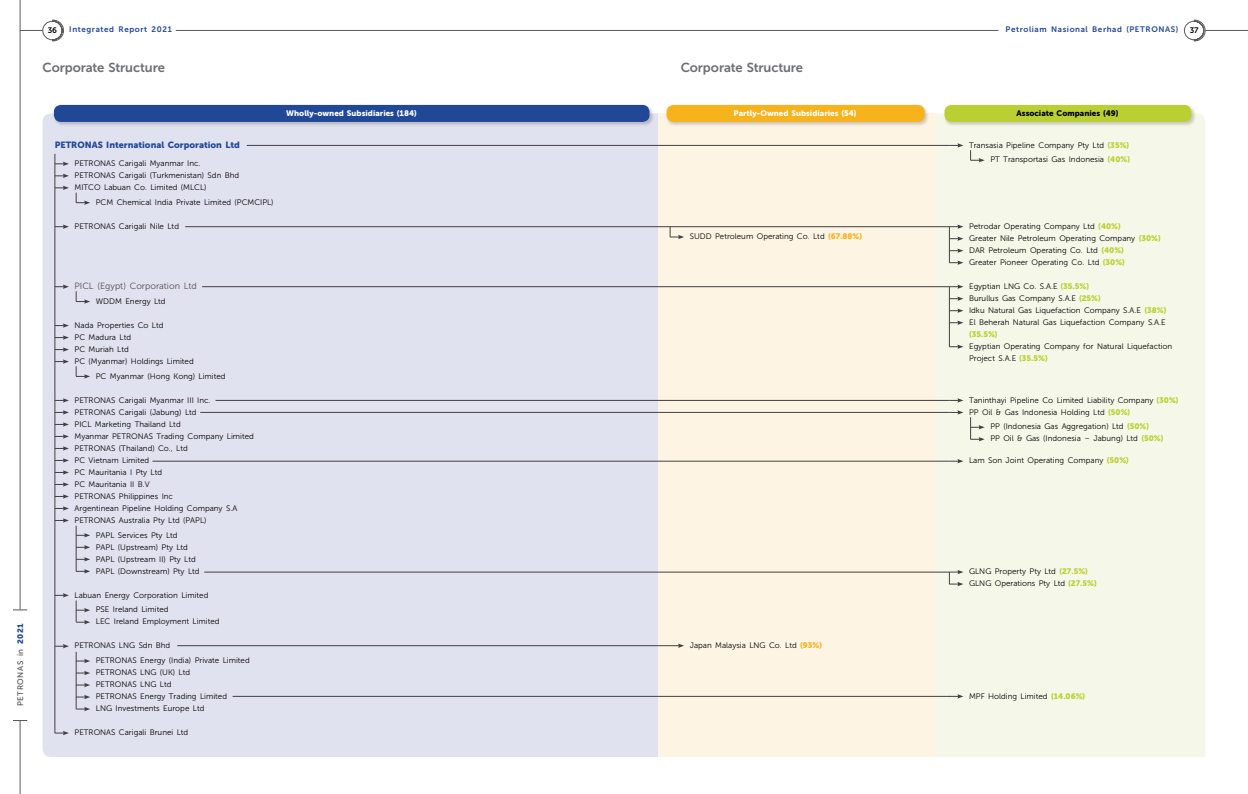
<style>
.page{position:relative;width:1248px;height:794px;background:#fff}
.page>*{position:absolute;margin:0;border:0;box-sizing:border-box;transform-origin:0 0}
.t1{font:13px "Museo Sans 700";letter-spacing:-.01em;color:#6d6e71}
.t2{font:9px "Museo Sans 900";color:#214897}
.t3{font:9px "Museo Sans 300";color:#4d4d4f}
.t4{font:8px/12px "Museo Sans 300";color:#000}
.t5{font:8px "Museo Sans 900";color:#fff}
.t6{font:8px "Museo Sans 700";letter-spacing:.075em;color:#214897}
.t7{font:8px "Museo Sans 900";color:#000}
.t8{font:8px "Museo Sans 500";letter-spacing:.075em;color:#4d4d4f}
.t9{font:8px "Museo Sans 900";color:#bad032}
.t10{font:8px "Museo Sans 700";color:#000}
.s1{font-family:"Museo Sans 900";color:#214897}
.s2{font-family:"Museo Sans 900";color:#f6b31c}
.s3{font-family:"Museo Sans 900";color:#bad032}
</style>
<div class="page">
<div style="left:43px;top:113px;width:615px;height:644px;background:#e1e2ef"></div>
<div style="left:658px;top:113px;width:277px;height:644px;background:#fef4e4"></div>
<div style="left:935px;top:113px;width:270px;height:644px;background:#f5f8e8"></div>
<div style="left:53px;top:104px;width:601px;height:23px;background:#000;opacity:.2"></div>
<div style="left:54px;top:105px;width:595px;height:17px;background:#214897;border-radius:7px"></div>
<div style="left:665px;top:104px;width:264px;height:23px;background:#000;opacity:.2"></div>
<div style="left:666px;top:105px;width:258px;height:17px;background:#f6b31c;border-radius:7px"></div>
<div style="left:943px;top:104px;width:252px;height:23px;background:#000;opacity:.2"></div>
<div style="left:944px;top:105px;width:247px;height:17px;background:#bad032;border-radius:7px"></div>
<svg style="left:56px;top:162px;width:13px;height:4px"></svg>
<svg style="left:56px;top:174px;width:13px;height:4px"></svg>
<svg style="left:56px;top:186px;width:13px;height:4px"></svg>
<svg style="left:56px;top:224px;width:13px;height:5px"></svg>
<svg style="left:56px;top:284px;width:13px;height:5px"></svg>
<svg style="left:56px;top:323px;width:13px;height:5px"></svg>
<svg style="left:56px;top:335px;width:13px;height:5px"></svg>
<svg style="left:56px;top:347px;width:13px;height:5px"></svg>
<svg style="left:56px;top:359px;width:13px;height:5px"></svg>
<svg style="left:56px;top:398px;width:13px;height:4px"></svg>
<svg style="left:56px;top:410px;width:13px;height:4px"></svg>
<svg style="left:56px;top:422px;width:13px;height:4px"></svg>
<svg style="left:56px;top:434px;width:13px;height:4px"></svg>
<svg style="left:56px;top:446px;width:13px;height:4px"></svg>
<svg style="left:56px;top:458px;width:13px;height:4px"></svg>
<svg style="left:56px;top:470px;width:13px;height:4px"></svg>
<svg style="left:56px;top:482px;width:13px;height:4px"></svg>
<svg style="left:56px;top:494px;width:13px;height:4px"></svg>
<svg style="left:56px;top:506px;width:13px;height:4px"></svg>
<svg style="left:56px;top:518px;width:13px;height:4px"></svg>
<svg style="left:77px;top:533px;width:13px;height:4px"></svg>
<svg style="left:77px;top:545px;width:13px;height:4px"></svg>
<svg style="left:77px;top:557px;width:13px;height:4px"></svg>
<svg style="left:76px;top:569px;width:14px;height:4px"></svg>
<svg style="left:56px;top:593px;width:13px;height:4px"></svg>
<svg style="left:56px;top:644px;width:13px;height:4px"></svg>
<svg style="left:77px;top:659px;width:13px;height:4px"></svg>
<svg style="left:77px;top:671px;width:13px;height:4px"></svg>
<svg style="left:77px;top:683px;width:13px;height:4px"></svg>
<svg style="left:77px;top:695px;width:13px;height:4px"></svg>
<svg style="left:76px;top:707px;width:14px;height:4px"></svg>
<svg style="left:55px;top:731px;width:14px;height:4px"></svg>
<hr style="left:55px;top:154px;width:1px;height:579px;background:#414042">
<svg style="left:949px;top:143px;width:14px;height:5px"></svg>
<svg style="left:670px;top:643px;width:14px;height:5px"></svg>
<svg style="left:970px;top:150px;width:14px;height:12px"></svg>
<svg style="left:670px;top:227px;width:14px;height:12px"></svg>
<svg style="left:76px;top:193px;width:14px;height:12px"></svg>
<svg style="left:76px;top:291px;width:14px;height:13px"></svg>
<svg style="left:76px;top:366px;width:14px;height:12px"></svg>
<hr style="left:76px;top:526px;width:1px;height:45px;background:#414042">
<svg style="left:76px;top:600px;width:14px;height:24px"></svg>
<hr style="left:76px;top:652px;width:1px;height:57px;background:#414042">
<hr style="left:949px;top:227px;width:1px;height:35px;background:#414042">
<hr style="left:949px;top:287px;width:1px;height:60px;background:#414042">
<hr style="left:247px;top:145px;width:702px;height:1px;background:#414042">
<hr style="left:185px;top:226px;width:764px;height:1px;background:#414042">
<hr style="left:177px;top:645px;width:493px;height:1px;background:#414042">
<hr style="left:232px;top:696px;width:718px;height:1px;background:#414042">
<hr style="left:202px;top:286px;width:747px;height:1px;background:#414042">
<hr style="left:215px;top:400px;width:734px;height:1px;background:#414042">
<hr style="left:200px;top:412px;width:749px;height:1px;background:#414042">
<hr style="left:152px;top:461px;width:797px;height:1px;background:#414042">
<hr style="left:204px;top:572px;width:745px;height:1px;background:#414042">
<svg style="left:949px;top:224px;width:14px;height:5px"></svg>
<svg style="left:949px;top:236px;width:14px;height:5px"></svg>
<svg style="left:949px;top:248px;width:14px;height:5px"></svg>
<svg style="left:949px;top:260px;width:14px;height:5px"></svg>
<svg style="left:949px;top:284px;width:14px;height:5px"></svg>
<svg style="left:949px;top:296px;width:14px;height:5px"></svg>
<svg style="left:949px;top:308px;width:14px;height:5px"></svg>
<svg style="left:949px;top:320px;width:14px;height:5px"></svg>
<svg style="left:949px;top:344px;width:14px;height:5px"></svg>
<svg style="left:949px;top:398px;width:14px;height:4px"></svg>
<svg style="left:949px;top:410px;width:14px;height:4px"></svg>
<svg style="left:970px;top:417px;width:14px;height:24px"></svg>
<svg style="left:949px;top:459px;width:14px;height:4px"></svg>
<svg style="left:949px;top:570px;width:14px;height:16px"></svg>
<svg style="left:949px;top:694px;width:14px;height:4px"></svg>
<svg style="left:13px;top:609px;width:14px;height:1px"></svg>
<svg style="left:13px;top:720px;width:14px;height:1px"></svg>
<hr style="left:20px;top:0;width:1px;height:609px;background:#58595b">
<hr style="left:20px;top:720px;width:1px;height:74px;background:#58595b">
<hr style="left:1205px;top:30px;width:42px;height:1px;background:#58595b">
<hr style="left:624px;top:30px;width:374px;height:1px;background:#58595b">
<svg style="left:1184px;top:20px;width:21px;height:21px"></svg>
<hr style="left:176px;top:30px;width:448px;height:1px;background:#58595b">
<svg style="left:20px;top:20px;width:44px;height:21px"></svg>
<p class="t8" style="left:16px;top:706px;width:84px;rotate:-90deg">PETRONAS in <span class="s1">2021</span></p>
<p class="t10" style="left:48px;top:26px;width:11px">36</p>
<p class="t6" style="left:69px;top:25px;width:104px">Integrated Report 2021</p>
<p class="t6" style="left:1005px;top:25px;width:174px">Petroliam Nasional Berhad (PETRONAS)</p>
<p class="t10" style="left:1189px;top:26px;width:10px">37</p>
<h1 class="t1" style="left:43px;top:60px;width:124px">Corporate Structure</h1>
<h1 class="t1" style="left:680px;top:60px;width:124px">Corporate Structure</h1>
<p class="t2" style="left:55px;top:140px;width:187px">PETRONAS International Corporation Ltd</p>
<p class="t4" style="left:75px;top:157px;width:166px">PETRONAS Carigali Myanmar Inc.<br>PETRONAS Carigali (Turkmenistan) Sdn Bhd<br>MITCO Labuan Co. Limited (MLCL)</p>
<p class="t4" style="left:96px;top:196px;width:179px">PCM Chemical India Private Limited (PCMCIPL)</p>
<p class="t4" style="left:75px;top:220px;width:106px">PETRONAS Carigali Nile Ltd</p>
<p class="t3" style="left:75px;top:281px;width:124px">PICL (Egypt) Corporation Ltd</p>
<p class="t4" style="left:96px;top:295px;width:71px">WDDM Energy Ltd</p>
<p class="t4" style="left:75px;top:319px;width:121px">Nada Properties Co Ltd<br>PC Madura Ltd<br>PC Muriah Ltd<br>PC (Myanmar) Holdings Limited</p>
<p class="t4" style="left:96px;top:370px;width:131px">PC Myanmar (Hong Kong) Limited</p>
<p class="t4" style="left:75px;top:394px;width:181px">PETRONAS Carigali Myanmar III Inc.<br>PETRONAS Carigali (Jabung) Ltd<br>PICL Marketing Thailand Ltd<br>Myanmar PETRONAS Trading Company Limited<br>PETRONAS (Thailand) Co., Ltd<br>PC Vietnam Limited<br>PC Mauritania I Pty Ltd<br>PC Mauritania II B.V<br>PETRONAS Philippines Inc<br>Argentinean Pipeline Holding Company S.A<br>PETRONAS Australia Pty Ltd (PAPL)</p>
<p class="t4" style="left:96px;top:529px;width:105px">PAPL Services Pty Ltd<br>PAPL (Upstream) Pty Ltd<br>PAPL (Upstream II) Pty Ltd<br>PAPL (Downstream) Pty Ltd</p>
<p class="t4" style="left:96px;top:587px;width:114px;line-height:14.8px;text-indent:-21px">Labuan Energy Corporation Limited<br>PSE Ireland Limited</p>
<p class="t4" style="left:96px;top:615px;width:125px">LEC Ireland Employment Limited</p>
<p class="t4" style="left:96px;top:638px;width:155px;line-height:14.8px;text-indent:-21px">PETRONAS LNG Sdn Bhd<br>PETRONAS Energy (India) Private Limited</p>
<p class="t4" style="left:96px;top:666px;width:133px">PETRONAS LNG (UK) Ltd<br>PETRONAS LNG Ltd<br>PETRONAS Energy Trading Limited<br>LNG Investments Europe Ltd</p>
<p class="t4" style="left:75px;top:726px;width:115px">PETRONAS Carigali Brunei Ltd</p>
<p class="t5" style="left:286px;top:109px;width:132px">Wholly-owned Subsidiaries (184)</p>
<p class="t5" style="left:733px;top:109px;width:124px">Partly-Owned Subsidiaries (54)</p>
<p class="t7" style="left:1016px;top:109px;width:103px">Associate Companies (49)</p>
<p class="t4" style="left:689px;top:230px;width:174px">SUDD Petroleum Operating Co. Ltd <span class="s2">(67.88%)</span></p>
<p class="t4" style="left:689px;top:639px;width:134px">Japan Malaysia LNG Co. Ltd <span class="s2">(93%)</span></p>
<p class="t4" style="left:969px;top:137px;width:162px;line-height:14.8px;text-align:right">Transasia Pipeline Company Pty Ltd <span class="s3">(35%)<br></span>PT Transportasi Gas Indonesia <span class="s3">(40%)</span></p>
<p class="t4" style="left:969px;top:220px;width:193px">Petrodar Operating Company Ltd <span class="s3">(40%)<br></span>Greater Nile Petroleum Operating Company <span class="s3">(30%)<br></span>DAR Petroleum Operating Co. Ltd <span class="s3">(40%)<br></span>Greater Pioneer Operating Co. Ltd <span class="s3">(30%)</span></p>
<p class="t4" style="left:969px;top:280px;width:199px">Egyptian LNG Co. S.A.E <span class="s3">(35.5%)<br></span>Burullus Gas Company S.A.E <span class="s3">(25%)<br></span>Idku Natural Gas Liquefaction Company S.A.E <span class="s3">(38%)<br></span>El Beherah Natural Gas Liquefaction Company S.A.E</p>
<p class="t9" style="left:969px;top:329px;width:30px">(35.5%)</p>
<p class="t4" style="left:969px;top:340px;width:205px">Egyptian Operating Company for Natural Liquefaction<br>Project S.A.E <span class="s3">(35.5%)</span></p>
<p class="t4" style="left:969px;top:394px;width:211px">Taninthayi Pipeline Co Limited Liability Company <span class="s3">(30%)<br></span>PP Oil &amp; Gas Indonesia Holding Ltd <span class="s3">(50%)</span></p>
<p class="t4" style="left:990px;top:421px;width:175px">PP (Indonesia Gas Aggregation) Ltd <span class="s3">(50%)<br></span>PP Oil &amp; Gas (Indonesia – Jabung) Ltd <span class="s3">(50%)</span></p>
<p class="t4" style="left:969px;top:455px;width:161px">Lam Son Joint Operating Company <span class="s3">(50%)</span></p>
<p class="t4" style="left:969px;top:565px;width:129px">GLNG Property Pty Ltd <span class="s3">(27.5%)<br></span>GLNG Operations Pty Ltd <span class="s3">(27.5%)</span></p>
<p class="t4" style="left:969px;top:690px;width:118px">MPF Holding Limited <span class="s3">(14.06%)</span></p>
</div>
